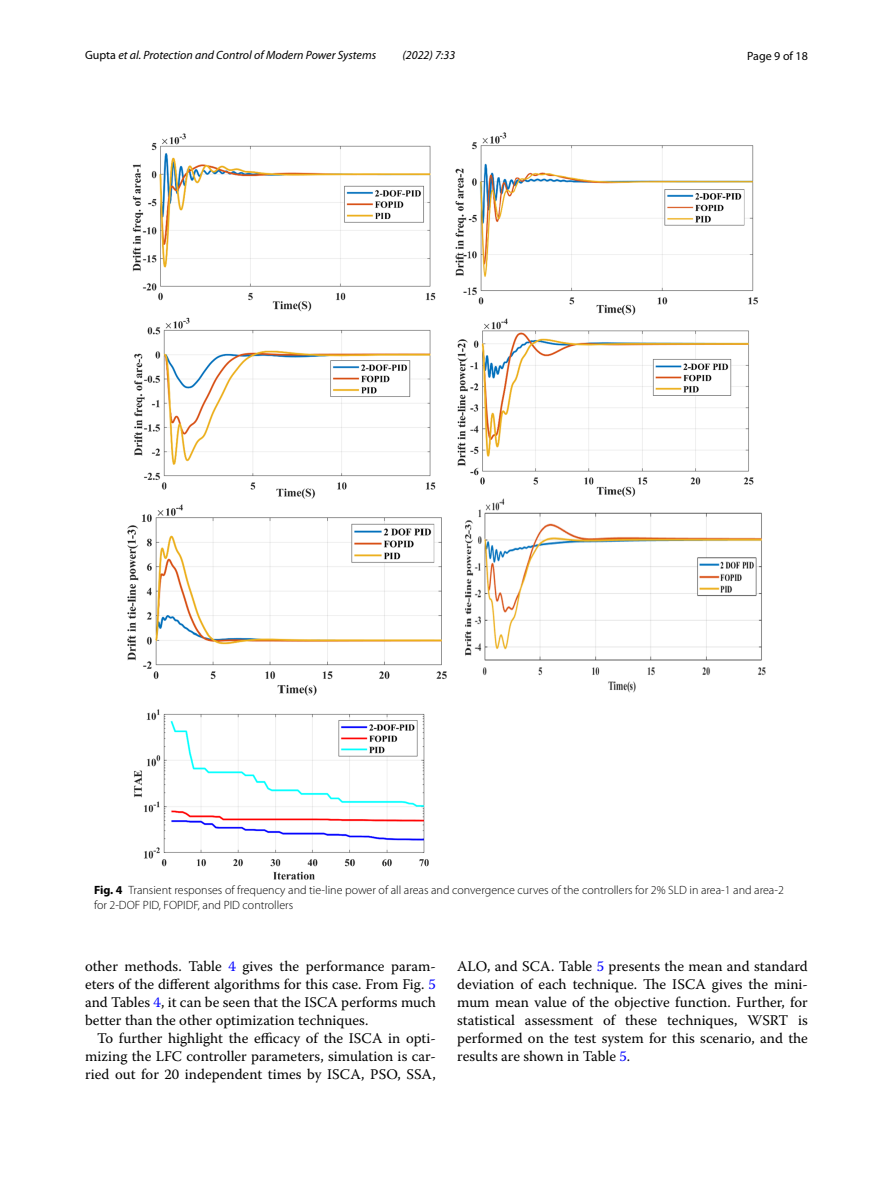
<style>
.page{position:relative;width:893px;height:1187px;background:#fff}
.page>*{position:absolute;margin:0;border:0;box-sizing:border-box;transform-origin:0 0}
.t1{font:14.7px/18px "Warnock Pro";color:#000;text-align:justify}
.t2{font:300 12px/15px "Myriad Pro";color:#000}
.t3{font:italic 12px "Myriad Pro";color:#000}
.t4{font:12px "Myriad Pro";color:#000}
.s1{font-style:normal}
.s2{font-weight:700}
.s3{color:#00f}
</style>
<div class="page">
<img style="left:127px;top:133px;width:639px;height:746px">
<p class="t3" style="left:85px;top:48px;width:293px"><span class="s1">Gupta</span> et al. Protection and Control of Modern Power Systems</p>
<p class="t3" style="left:402px;top:48px;width:54px">(2022) 7:33</p>
<p class="t4" style="left:747px;top:48px;width:62px">Page 9 of 18</p>
<p class="t2" style="left:94px;top:883px;width:691px"><span class="s2">Fig. 4</span> Transient responses of frequency and tie-line power of all areas and convergence curves of the controllers for 2% SLD in area-1 and area-2 for 2-DOF PID, FOPIDF, and PID controllers</p>
<p class="t1" style="left:85px;top:956px;width:352px">other methods. Table <span class="s3">4</span> gives the performance param&shy;eters of the different algorithms for this case. From Fig. <span class="s3">5 </span>and Tables <span class="s3">4</span>, it can be seen that the ISCA performs much better than the other optimization techniques.</p>
<p class="t1" style="left:85px;top:1028px;width:352px;text-indent:12px">To further highlight the efficacy of the ISCA in opti&shy;mizing the LFC controller parameters, simulation is car&shy;ried out for 20 independent times by ISCA, PSO, SSA,</p>
<p class="t1" style="left:457px;top:956px;width:352px">ALO, and SCA. Table <span class="s3">5</span> presents the mean and standard deviation of each technique. The ISCA gives the mini&shy;mum mean value of the objective function. Further, for statistical assessment of these techniques, WSRT is performed on the test system for this scenario, and the results are shown in Table <span class="s3">5</span>.</p>
</div>
